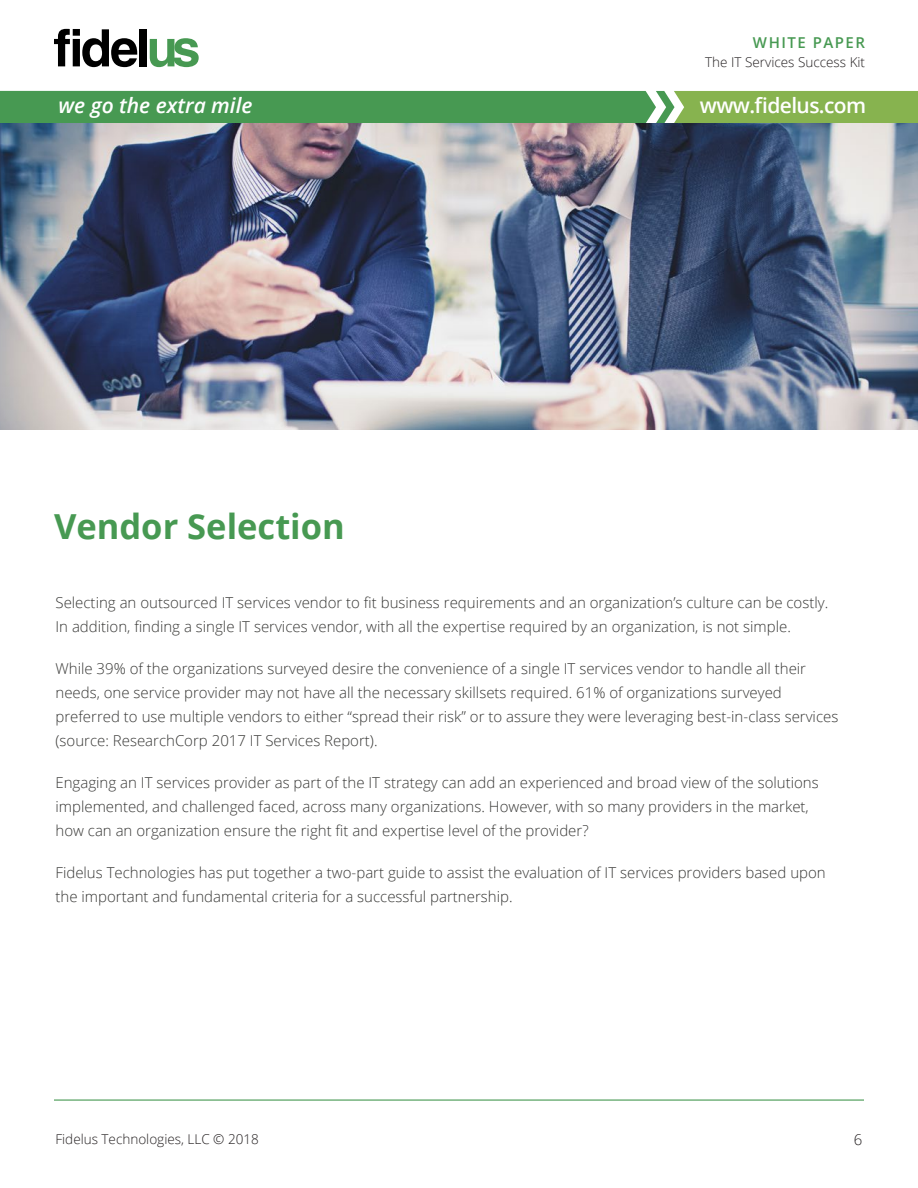
<style>
.page{position:relative;width:918px;height:1188px;background:#fff}
.page>*{position:absolute;margin:0;border:0;box-sizing:border-box;transform-origin:0 0}
.t1{font:700 34.5px "Open Sans";color:#479952}
.t2{font:italic 600 21px "Open Sans";color:#fff}
.t3{font:600 21px "Open Sans";letter-spacing:-.03em;color:#fff}
.t4{font:300 15px/24px "Open Sans";color:#383836}
.t5{font:600 15px "Open Sans";letter-spacing:.1em;color:#479952}
.t6{font:300 15px "Open Sans";color:#231f20}
.t7{font:300 13.5px "Open Sans";color:#231f20}
</style>
<div class="page">
<hr style="left:54px;top:1100px;width:810px;height:1px;background:#479952">
<svg style="left:150px;top:38px;width:49px;height:29px"></svg>
<div style="left:139px;top:29px;width:8px;height:37px;background:#000"></div>
<svg style="left:54px;top:29px;width:83px;height:38px"></svg>
<svg style="left:0;top:91px;width:918px;height:32px;background:#5ba154"></svg>
<img style="left:0;top:123px;width:918px;height:307px">
<p class="t5" style="left:753px;top:32px;width:114px">WHITE PAPER</p>
<p class="t7" style="left:705px;top:52px;width:161px">The IT Services Success Kit</p>
<h2 class="t2" style="left:58px;top:91px;width:196px">we go the extra mile</h2>
<h2 class="t3" style="left:700px;top:91px;width:168px">www.fidelus.com</h2>
<h1 class="t1" style="left:54px;top:503px;width:292px">Vendor Selection</h1>
<p class="t4" style="left:56px;top:590px;width:774px">Selecting an outsourced IT services vendor to fit business requirements and an organization’s culture can be costly.<br>In addition, finding a single IT services vendor, with all the expertise required by an organization, is not simple.</p>
<p class="t4" style="left:56px;top:656px;width:784px">While 39% of the organizations surveyed desire the convenience of a single IT services vendor to handle all their needs, one service provider may not have all the necessary skillsets required. 61% of organizations surveyed preferred to use multiple vendors to either “spread their risk” or to assure they were leveraging best-in-class services (source: ResearchCorp 2017 IT Services Report).</p>
<p class="t4" style="left:56px;top:770px;width:765px">Engaging an IT services provider as part of the IT strategy can add an experienced and broad view of the solutions implemented, and challenged faced, across many organizations. However, with so many providers in the market, how can an organization ensure the right fit and expertise level of the provider?</p>
<p class="t4" style="left:56px;top:860px;width:772px">Fidelus Technologies has put together a two-part guide to assist the evaluation of IT services providers based upon the important and fundamental criteria for a successful partnership.</p>
<p class="t7" style="left:56px;top:1130px;width:205px">Fidelus Technologies, LLC © 2018</p>
<p class="t6" style="left:854px;top:1130px;width:10px">6</p>
</div>
